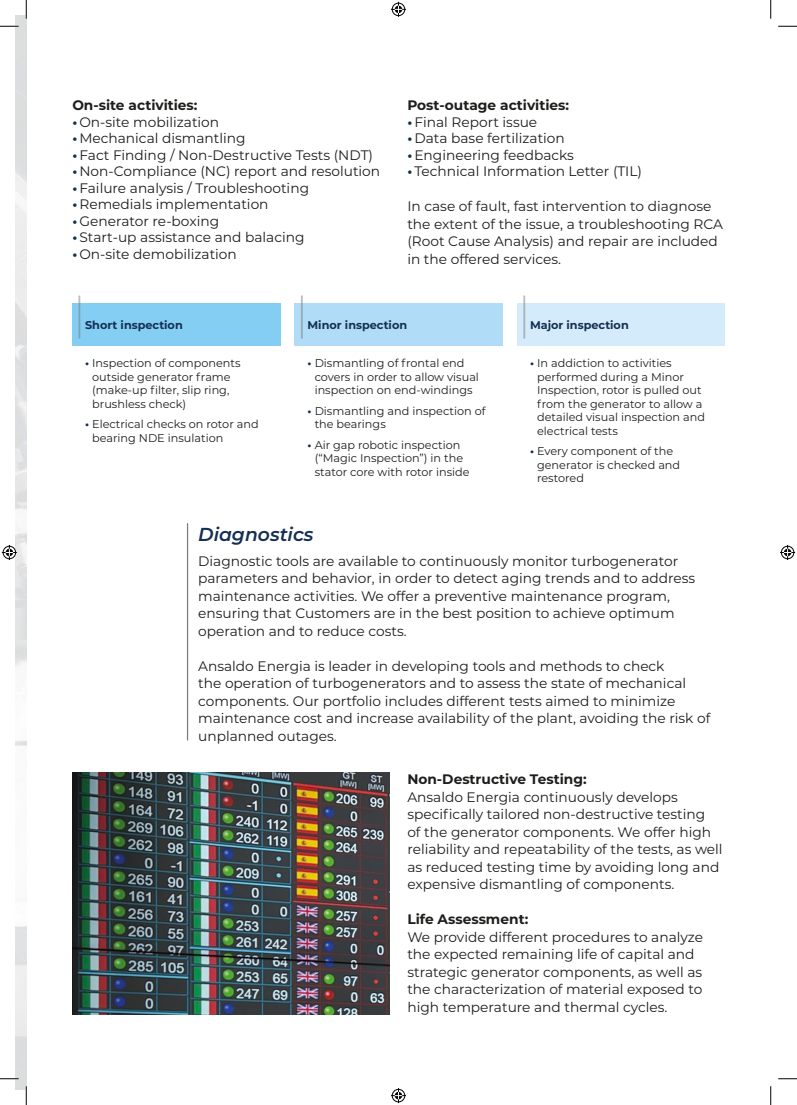
<style>
.page{position:relative;width:797px;height:1105px;background:#fff}
.page>*{position:absolute;margin:0;border:0;box-sizing:border-box;transform-origin:0 0}
.Sotto_paragrafo{font:italic 600 18.75px "Montserrat";color:#142f52}
.Testo{font:13.75px/17.5px "Montserrat";color:#1d1d1b}
.Testo-2{font:700 13.75px "Montserrat";color:#1d1d1b}
.t1{font:11.25px/13.5px "Montserrat";color:#1d1d1b}
.Titolo_tabelle{font:700 11.25px "Montserrat";color:#142f52}
.s1{font-weight:700;color:#142f52}
</style>
<div class="page">
<img style="left:72px;top:773px;width:317px;height:242px">
<div style="left:72px;top:303px;width:208px;height:43px;background:#84cdf3"></div>
<div style="left:295px;top:303px;width:208px;height:43px;background:#b0dcf7"></div>
<div style="left:517px;top:303px;width:207px;height:43px;background:#d4ebfb"></div>
<hr style="left:78px;top:296px;width:2px;height:43px;background:#7c7c7c">
<hr style="left:301px;top:296px;width:2px;height:43px;background:#7c7c7c">
<hr style="left:523px;top:296px;width:2px;height:43px;background:#7c7c7c">
<hr style="left:187px;top:524px;width:1px;height:216px;background:#7c7c7c">
<svg style="left:0;top:25px;width:19px;height:2px"></svg>
<svg style="left:778px;top:25px;width:19px;height:2px"></svg>
<svg style="left:0;top:1078px;width:19px;height:1px"></svg>
<svg style="left:778px;top:1078px;width:19px;height:1px"></svg>
<svg style="left:25px;top:0;width:2px;height:19px"></svg>
<svg style="left:25px;top:1086px;width:2px;height:19px"></svg>
<svg style="left:770px;top:0;width:1px;height:19px"></svg>
<svg style="left:770px;top:1086px;width:1px;height:19px"></svg>
<svg style="left:391px;top:2px;width:15px;height:15px"></svg>
<svg style="left:391px;top:1088px;width:15px;height:15px"></svg>
<svg style="left:2px;top:545px;width:15px;height:15px"></svg>
<svg style="left:780px;top:545px;width:15px;height:15px"></svg>
<p class="Testo-2" style="left:72px;top:96px;width:127px">On-site activities:</p>
<p class="Testo" style="left:72px;top:113px;width:148px"><span class="s1">•</span> On-site mobilization</p>
<p class="Testo" style="left:72px;top:129px;width:175px"><span class="s1">•</span> Mechanical dismantling</p>
<p class="Testo" style="left:72px;top:146px;width:302px"><span class="s1">•</span> Fact Finding / Non-Destructive Tests (NDT)</p>
<p class="Testo" style="left:72px;top:162px;width:309px"><span class="s1">•</span> Non-Compliance (NC) report and resolution</p>
<p class="Testo" style="left:72px;top:179px;width:238px"><span class="s1">•</span> Failure analysis / Troubleshooting</p>
<p class="Testo" style="left:72px;top:195px;width:198px"><span class="s1">•</span> Remedials implementation</p>
<p class="Testo" style="left:72px;top:212px;width:148px"><span class="s1">•</span> Generator re-boxing</p>
<p class="Testo" style="left:72px;top:228px;width:234px"><span class="s1">•</span> Start-up assistance and balacing</p>
<p class="Testo" style="left:72px;top:245px;width:166px"><span class="s1">•</span> On-site demobilization</p>
<p class="Testo-2" style="left:407px;top:96px;width:163px">Post-outage activities:</p>
<p class="Testo" style="left:407px;top:113px;width:131px"><span class="s1">•</span> Final Report issue</p>
<p class="Testo" style="left:407px;top:129px;width:159px"><span class="s1">•</span> Data base fertilization</p>
<p class="Testo" style="left:407px;top:146px;width:168px"><span class="s1">•</span> Engineering feedbacks</p>
<p class="Testo" style="left:407px;top:162px;width:236px"><span class="s1">•</span> Technical Information Letter (TIL)</p>
<p class="Testo" style="left:407px;top:197px;width:317px">In case of fault, fast intervention to diagnose the extent of the issue, a troubleshooting RCA (Root Cause Analysis) and repair are included in the offered services.</p>
<p class="Titolo_tabelle" style="left:85px;top:317px;width:99px">Short inspection</p>
<p class="Titolo_tabelle" style="left:307px;top:317px;width:101px">Minor inspection</p>
<p class="Titolo_tabelle" style="left:530px;top:317px;width:100px">Major inspection</p>
<p class="t1" style="left:92px;top:356px;width:150px;text-indent:-7px"><span class="s1">•</span> Inspection of components outside generator frame (make-up filter, slip ring, brushless check)</p>
<p class="t1" style="left:92px;top:417px;width:168px;text-indent:-7px"><span class="s1">•</span> Electrical checks on rotor and bearing NDE insulation</p>
<p class="t1" style="left:315px;top:356px;width:166px;text-indent:-7px"><span class="s1">•</span> Dismantling of frontal end covers in order to allow visual inspection on end-windings</p>
<p class="t1" style="left:315px;top:404px;width:172px;text-indent:-7px"><span class="s1">•</span> Dismantling and inspection of the bearings</p>
<p class="t1" style="left:315px;top:438px;width:156px;text-indent:-7px"><span class="s1">•</span> Air gap robotic inspection (“Magic Inspection”) in the stator core with rotor inside</p>
<p class="t1" style="left:537px;top:356px;width:169px;text-indent:-7px"><span class="s1">•</span> In addiction to activities performed during a Minor<br>Inspection, rotor is pulled out from the generator to allow a detailed visual inspection and electrical tests</p>
<p class="t1" style="left:537px;top:444px;width:145px;text-indent:-7px"><span class="s1">•</span> Every component of the generator is checked and restored</p>
<p class="Sotto_paragrafo" style="left:198px;top:521px;width:117px">Diagnostics</p>
<p class="Testo" style="left:198px;top:552px;width:498px">Diagnostic tools are available to continuously monitor turbogenerator parameters and behavior, in order to detect aging trends and to address maintenance activities. We offer a preventive maintenance program, ensuring that Customers are in the best position to achieve optimum operation and to reduce costs.</p>
<p class="Testo" style="left:198px;top:657px;width:513px">Ansaldo Energia is leader in developing tools and methods to check<br>the operation of turbogenerators and to assess the state of mechanical components. Our portfolio includes different tests aimed to minimize maintenance cost and increase availability of the plant, avoiding the risk of unplanned outages.</p>
<p class="Testo-2" style="left:407px;top:769px;width:181px">Non-Destructive Testing:</p>
<p class="Testo" style="left:407px;top:788px;width:317px">Ansaldo Energia continuously develops specifically tailored non-destructive testing<br>of the generator components. We offer high reliability and repeatability of the tests, as well as reduced testing time by avoiding long and expensive dismantling of components.</p>
<p class="Testo-2" style="left:407px;top:909px;width:122px">Life Assessment:</p>
<p class="Testo" style="left:407px;top:928px;width:297px">We provide different procedures to analyze the expected remaining life of capital and strategic generator components, as well as the characterization of material exposed to high temperature and thermal cycles.</p>
</div>
